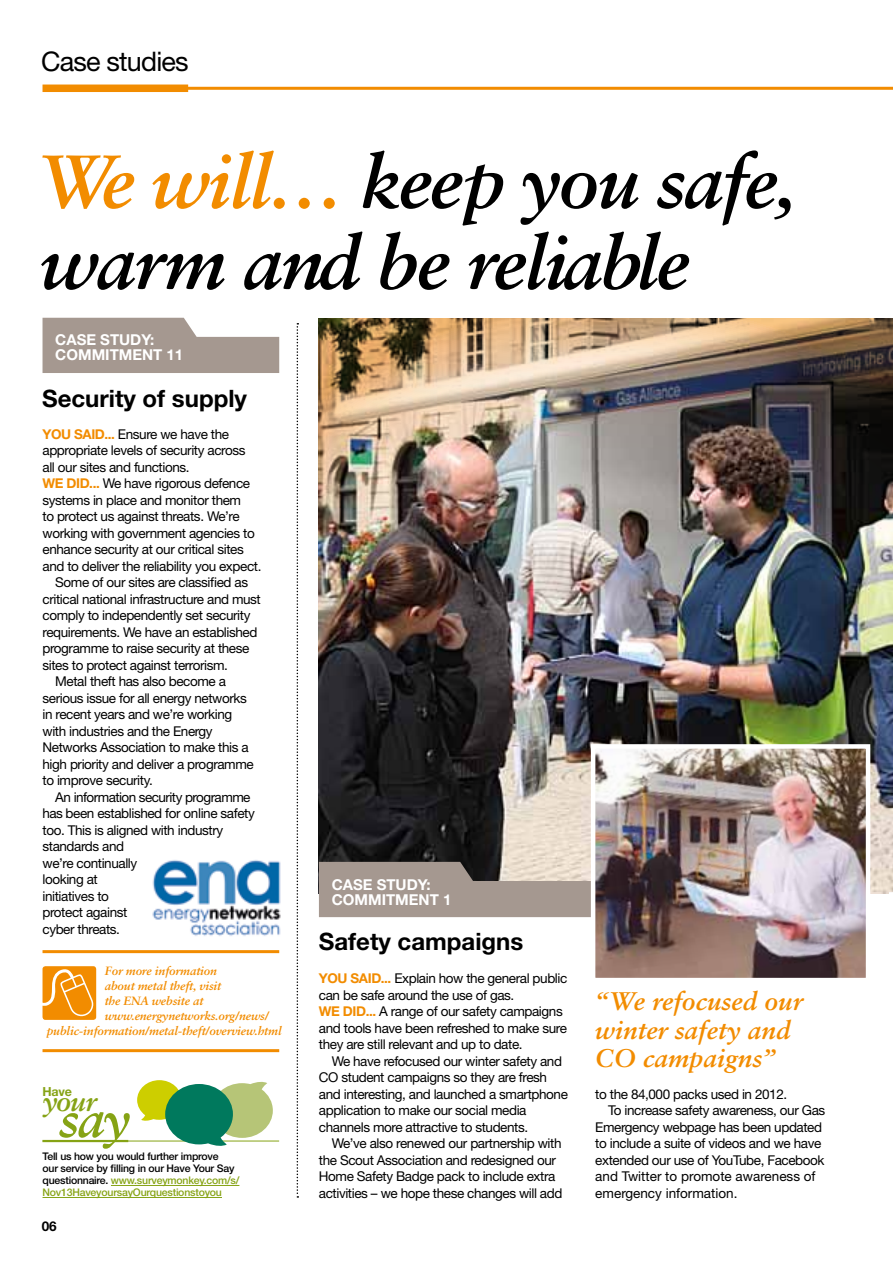
<style>
.page{position:relative;width:893px;height:1263px;background:#fff}
.page>*{position:absolute;margin:0;border:0;box-sizing:border-box;transform-origin:0 0}
.t1{font:italic 700 75px/81px "Sabon";letter-spacing:-.03em;color:#000}
.t2{font:italic 700 51.45px "Sabon";color:#86a315}
.t3{font:italic 700 27.9px "Sabon";color:#86a315}
.t4{font:27px "Helvetica Neue";letter-spacing:-.03em;color:#000}
.t5{font:italic 700 25.5px/28.5px "Sabon";color:#f28c00}
.t6{font:700 24px "Helvetica Neue";color:#000}
.t7{font:700 15px/15px "Helvetica Neue";color:#fff}
.t8{font:13.5px/16.5px "Helvetica Neue";letter-spacing:-.03em;color:#000}
.t9{font:13.5px "Helvetica Neue";color:#000}
.t10{font:700 13.5px "Helvetica Neue";color:#000}
.t11{font:700 12.45px "Helvetica Neue";color:#86a315}
.t12{font:italic 700 12px "Sabon";letter-spacing:-.01em;color:#f28c00}
.t13{font:500 10.5px/12px "Helvetica Neue";letter-spacing:-.02em;color:#000}
.s1{color:#f28c00}
.s2{font-weight:700;color:#f28c00}
.s3{color:#86a315}
</style>
<div class="page">
<img style="left:319px;top:318px;width:574px;height:575px">
<hr style="left:42px;top:1140px;width:86px;height:2px;background:#86a315">
<hr style="left:69px;top:1141px;width:210px;height:1px;background:#86a315">
<hr style="left:111px;top:1185px;width:128px;height:1px;background:#86a315">
<hr style="left:43px;top:1197px;width:179px;height:1px;background:#86a315">
<svg style="left:137px;top:1080px;width:136px;height:66px"></svg>
<svg style="left:297px;top:323px;width:1px;height:875px"></svg>
<svg style="left:43px;top:318px;width:236px;height:55px;background:#b0a59e"></svg>
<svg style="left:319px;top:862px;width:272px;height:55px;background:#a79a92"></svg>
<img style="left:596px;top:749px;width:269px;height:228px">
<div style="left:591px;top:744px;width:279px;height:238px;border:4px solid #fff"></div>
<img style="left:152px;top:860px;width:129px;height:76px">
<hr style="left:43px;top:950px;width:236px;height:3px;background:#f28c00">
<hr style="left:43px;top:1049px;width:236px;height:3px;background:#f28c00">
<div style="left:43px;top:966px;width:53px;height:54px;background:#f28c00;border-radius:3px"></div>
<svg style="left:42px;top:968px;width:52px;height:48px"></svg>
<div style="left:43px;top:85px;width:145px;height:7px;background:#f28c00"></div>
<hr style="left:181px;top:87px;width:712px;height:3px;background:#f28c00">
<h3 class="t4" style="left:41px;top:45px;width:149px">Case studies</h3>
<h1 class="t1" style="left:40px;top:140px;width:758px"><span class="s1">We will…</span> keep you safe, warm and be reliable</h1>
<p class="t7" style="left:55px;top:332px;width:101px">CASE STUDY:<br>COMM</p>
<p class="t7" style="left:105px;top:347px;width:80px">ITMENT 11</p>
<h3 class="t6" style="left:42px;top:383px;width:206px">SECURITY OF SUPPLY</h3>
<p class="t8" style="left:43px;top:425px;width:188px"><span class="s2">YOU SAID...</span> Ensure we have the</p>
<p class="t8" style="left:43px;top:442px;width:204px">appropriate levels of security across</p>
<p class="t8" style="left:43px;top:458px;width:149px">all our sites and functions.</p>
<p class="t8" style="left:43px;top:475px;width:209px"><span class="s2">WE DID...</span> We have rigorous defence</p>
<p class="t8" style="left:43px;top:491px;width:200px">systems in place and monitor them</p>
<p class="t8" style="left:43px;top:508px;width:199px">to protect us against threats. We’re</p>
<p class="t8" style="left:43px;top:524px;width:214px">working with government agencies to</p>
<p class="t8" style="left:43px;top:541px;width:203px">enhance security at our critical sites</p>
<p class="t8" style="left:43px;top:557px;width:220px">and to deliver the reliability you expect.</p>
<p class="t8" style="left:55px;top:574px;width:194px">Some of our sites are classified as</p>
<p class="t8" style="left:43px;top:590px;width:220px">critical national infrastructure and must</p>
<p class="t8" style="left:43px;top:607px;width:209px">comply to independently set security</p>
<p class="t8" style="left:43px;top:623px;width:216px">requirements. We have an established</p>
<p class="t8" style="left:43px;top:640px;width:208px">programme to raise security at these</p>
<p class="t8" style="left:43px;top:656px;width:187px">sites to protect against terrorism.</p>
<p class="t8" style="left:55px;top:673px;width:172px">Metal theft has also become a</p>
<p class="t8" style="left:43px;top:689px;width:206px">serious issue for all energy networks</p>
<p class="t8" style="left:43px;top:706px;width:191px">in recent years and we’re working</p>
<p class="t8" style="left:43px;top:722px;width:172px">with industries and the Energy</p>
<p class="t8" style="left:43px;top:739px;width:208px">Networks Association to make this a</p>
<p class="t8" style="left:43px;top:755px;width:213px">high priority and deliver a programme</p>
<p class="t8" style="left:43px;top:772px;width:112px">to improve security.</p>
<p class="t8" style="left:55px;top:788px;width:197px">An information security programme</p>
<p class="t8" style="left:43px;top:805px;width:214px">has been established for online safety</p>
<p class="t8" style="left:43px;top:821px;width:182px">too. This is aligned with industry</p>
<p class="t8" style="left:43px;top:838px;width:83px">standards and</p>
<p class="t8" style="left:43px;top:854px;width:96px">we’re continually</p>
<p class="t8" style="left:43px;top:871px;width:57px">looking at</p>
<p class="t8" style="left:43px;top:887px;width:68px">initiatives to</p>
<p class="t8" style="left:43px;top:904px;width:86px">protect against</p>
<p class="t8" style="left:43px;top:920px;width:79px">cyber threats.</p>
<p class="t12" style="left:105px;top:964px;width:114px">For more information</p>
<p class="t12" style="left:105px;top:979px;width:118px">about metal theft, visit</p>
<p class="t12" style="left:105px;top:994px;width:100px">the ENA website at</p>
<p class="t12" style="left:105px;top:1009px;width:166px">www.energynetworks.org/news/</p>
<p class="t12" style="left:47px;top:1024px;width:237px">public-information/metal-theft/overview.html</p>
<p class="t11" style="left:43px;top:1083px;width:31px">HAVE</p>
<h2 class="t2" style="left:59px;top:1088px;width:73px">say</h2>
<p class="t13" style="left:43px;top:1150px;width:198px">Tell us how you would further improve<br>our service by filling in our Have Your Say questionnaire. <span class="s3">www.surveymonkey.com/s/ Nov13HaveyoursayOurquestionstoyou</span></p>
<h3 class="t3" style="left:43px;top:1084px;width:55px">your</h3>
<p class="t10" style="left:42px;top:1217px;width:17px">06</p>
<p class="t7" style="left:332px;top:876px;width:101px">CASE STUDY:<br>COMM</p>
<p class="t7" style="left:382px;top:891px;width:71px">ITMENT 1</p>
<h3 class="t6" style="left:319px;top:927px;width:206px">SAFETY CAMPAIGNS</h3>
<p class="t8" style="left:319px;top:970px;width:250px"><span class="s2">YOU SAID...</span> Explain how the general public can be safe around the use of gas.<br><span class="s2">WE DID...</span> A range of our safety campaigns and tools have been refreshed to make sure they are still relevant and up to date.</p>
<p class="t8" style="left:319px;top:1052px;width:250px;text-indent:13px">We have refocused our winter safety and CO student campaigns so they are fresh and interesting, and launched a smartphone application to make our social media channels more attractive to students.</p>
<p class="t8" style="left:319px;top:1135px;width:245px;text-indent:13px">We’ve also renewed our partnership with the Scout Association and redesigned our Home Safety Badge pack to include extra activities – we hope these changes will add</p>
<h3 class="t5" style="left:595px;top:987px;width:209px">“We refocused our winter safety and<br>CO campaigns”</h3>
<p class="t8" style="left:595px;top:1085px;width:193px">to the 84,000 packs used in 2012.</p>
<p class="t8" style="left:608px;top:1102px;width:219px">To increase safety awareness, our Gas</p>
<p class="t8" style="left:595px;top:1118px;width:228px">Emergency webpage has been updated</p>
<p class="t8" style="left:595px;top:1135px;width:227px">to include a suite of videos and we have</p>
<p class="t8" style="left:595px;top:1151px;width:231px">extended our use of YouTube, Facebook</p>
<p class="t9" style="left:595px;top:1168px;width:222px">and Twitter to promote awareness of</p>
<p class="t9" style="left:595px;top:1185px;width:144px">emergency information.</p>
</div>
